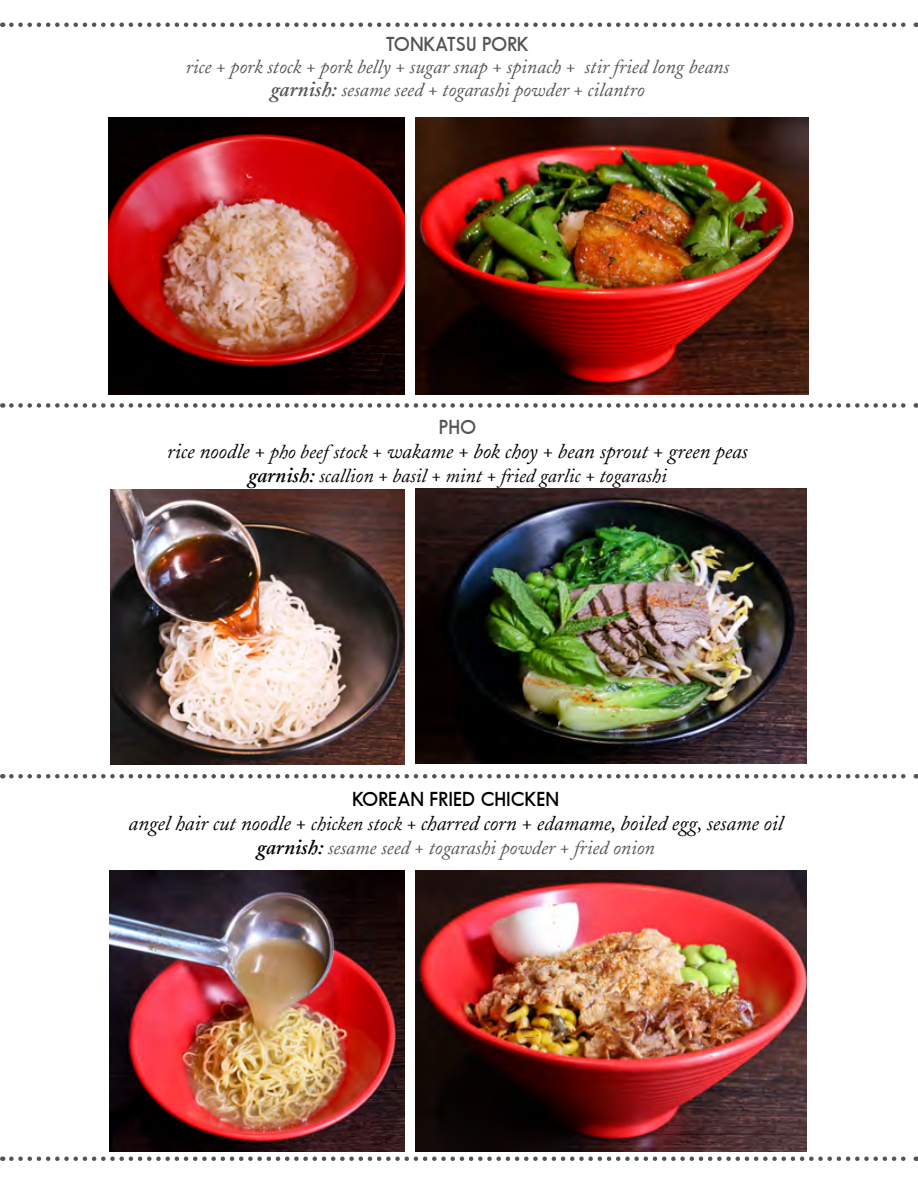
<style>
.page{position:relative;width:918px;height:1188px;background:#fff}
.page>*{position:absolute;margin:0;border:0;box-sizing:border-box;transform-origin:0 0}
.t1{font:italic 21px "Adobe Caslon";color:#000}
.t2{font:italic 19.65px "Adobe Caslon";color:#545452}
.t3{font:italic 19.65px "Adobe Caslon";color:#000}
.t4{font:600 19.65px "Bougan S Si";color:#000}
.t5{font:600 19.65px "Bougan S Si";color:#545452}
.s1{font-weight:600;font-size:21px}
.s2{font-size:19.65px}
.s3{font-weight:600;font-size:21px;color:#000}
</style>
<div class="page">
<img style="left:108px;top:118px;width:297px;height:277px">
<img style="left:416px;top:118px;width:392px;height:277px">
<img style="left:110px;top:489px;width:295px;height:275px">
<img style="left:416px;top:489px;width:391px;height:275px">
<img style="left:109px;top:871px;width:296px;height:280px">
<img style="left:416px;top:871px;width:391px;height:280px">
<svg style="left:11px;top:403px;width:906px;height:5px"></svg>
<svg style="left:11px;top:22px;width:906px;height:5px"></svg>
<svg style="left:11px;top:774px;width:906px;height:4px"></svg>
<svg style="left:11px;top:1156px;width:906px;height:5px"></svg>
<p class="t5" style="left:386px;top:33px;width:145px">TONKATSU PORK</p>
<p class="t2" style="left:186px;top:56px;width:545px">rice + pork stock + pork belly + sugar snap + spinach + stir fried long beans</p>
<p class="t2" style="left:270px;top:78px;width:376px"><span class="s1">garnish:</span> sesame seed + togarashi powder + cilantro</p>
<p class="t5" style="left:439px;top:416px;width:39px">PHO</p>
<p class="t1" style="left:167px;top:440px;width:582px">rice noodle + <span class="s2">pho beef stock +</span> wakame + bok choy + bean sprout + green peas</p>
<p class="t3" style="left:248px;top:465px;width:420px"><span class="s1">garnish:</span> scallion + basil + mint + fried garlic + togarashi</p>
<p class="t4" style="left:352px;top:788px;width:208px">KOREAN FRIED CHICKEN</p>
<p class="t1" style="left:128px;top:812px;width:656px">angel hair cut noodle + <span class="s2">chicken stock +</span> charred corn + edamame, boiled egg, sesame oil</p>
<p class="t2" style="left:257px;top:837px;width:399px"><span class="s3">garnish:</span> sesame seed + togarashi powder + fried onion</p>
</div>
